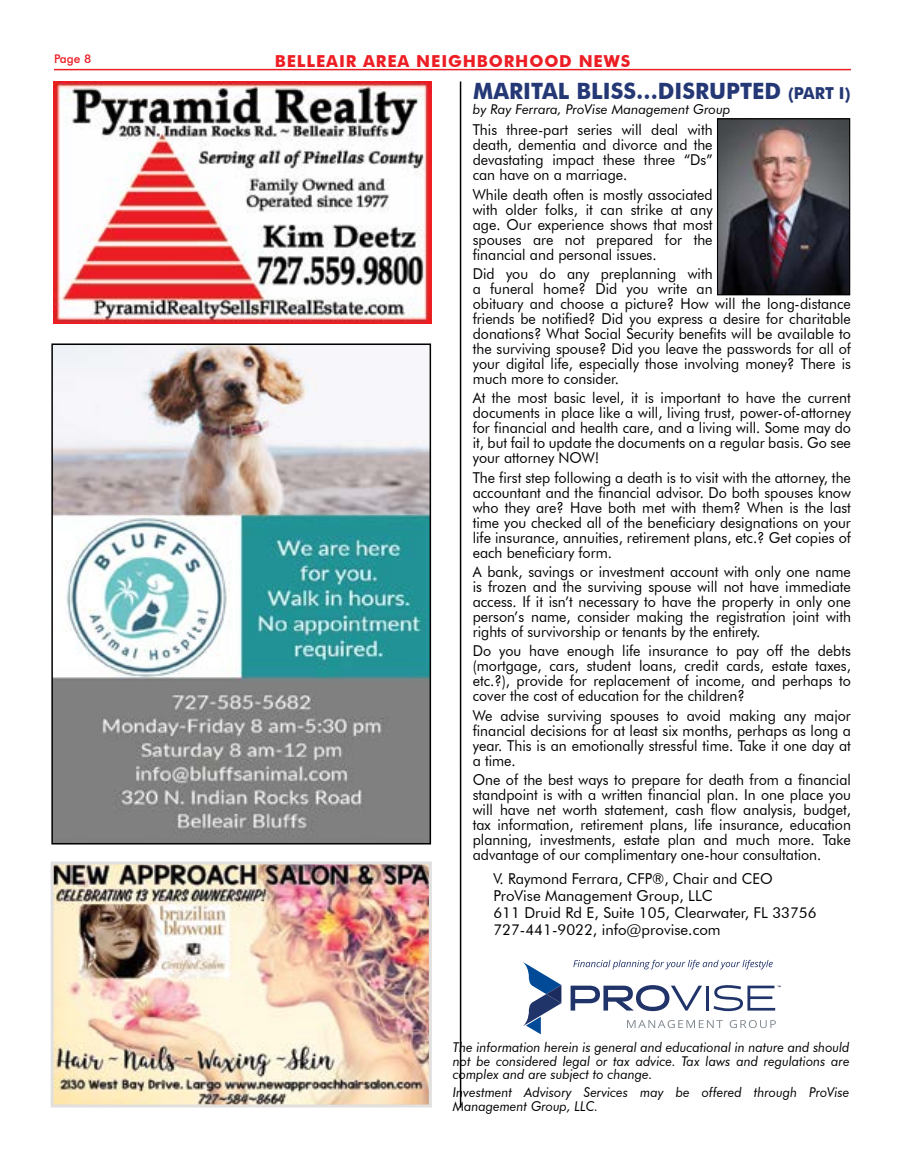
<style>
.page{position:relative;width:905px;height:1161px;background:#fff}
.page>*{position:absolute;margin:0;border:0;box-sizing:border-box;transform-origin:0 0}
.t1{font:700 22.5px "Futura BT";color:#253876}
.t2{font:700 16.5px "Futura BT";letter-spacing:.05em;color:#ed1d24}
.t3{font:15px/15px "Futura BT";color:#000;text-align:justify;scale:.95 1}
.t4{font:15px/17.1px "Futura BT";color:#000}
.t5{font:italic 13.5px/13.5px "Futura BT";color:#000;text-align:justify;scale:.96 1}
.t6{font:italic 13.5px "Futura BT";color:#000}
.t7{font:500 12px "Futura BT";color:#ed1d24}
.s1{font-size:16.5px}
</style>
<div class="page">
<hr style="left:54px;top:69px;width:796px;height:1px;background:#ed1d24">
<img style="left:54px;top:81px;width:378px;height:243px">
<hr style="left:460px;top:81px;width:1px;height:1026px;background:#000">
<svg style="left:573px;top:960px;width:199px;height:9px"></svg>
<svg style="left:627px;top:1020px;width:95px;height:8px"></svg>
<svg style="left:729px;top:1020px;width:46px;height:8px"></svg>
<svg style="left:570px;top:985px;width:132px;height:26px"></svg>
<hr style="left:706px;top:986px;width:3px;height:25px;background:#213469">
<svg style="left:523px;top:962px;width:38px;height:72px"></svg>
<svg style="left:713px;top:985px;width:67px;height:26px"></svg>
<img style="left:55px;top:865px;width:373px;height:238px">
<div style="left:51px;top:861px;width:381px;height:246px;border:3px solid #e2e0df"></div>
<img style="left:719px;top:120px;width:129px;height:173px">
<div style="left:717px;top:118px;width:133px;height:177px;border:1px solid #000"></div>
<img style="left:54px;top:346px;width:374px;height:496px">
<div style="left:51px;top:343px;width:380px;height:502px;border:2px solid #000"></div>
<p class="t7" style="left:54px;top:52px;width:39px">Page 8</p>
<p class="t2" style="left:275px;top:51px;width:357px">BELLEAIR AREA NEIGHBORHOOD NEWS</p>
<h1 class="t1" style="left:473px;top:77px;width:379px">MARITAL BLISS…DISRUPTED <span class="s1">(PART I)</span></h1>
<p class="t6" style="left:472px;top:101px;width:259px">by Ray Ferrara, ProVise Management Group</p>
<p class="t3" style="left:472px;top:122px;width:254px">This three-part series will deal with death, dementia and divorce and the devastating impact these three “Ds” can have on a marriage.</p>
<p class="t3" style="left:472px;top:187px;width:254px">While death often is mostly associated with older folks, it can strike at any age. Our experience shows that most spouses are not prepared for the financial and personal issues.</p>
<p class="t3" style="left:472px;top:266px;width:399px;text-align:left">Did you do any preplanning with<br>a funeral home? Did you write an<br>obituary and choose a picture? How will the long-distance friends be notified? Did you express a desire for charitable donations? What Social Security benefits will be available to the surviving spouse? Did you leave the passwords for all of your digital life, especially those involving money? There is much more to consider.</p>
<p class="t3" style="left:472px;top:390px;width:399px">At the most basic level, it is important to have the current documents in place like a will, living trust, power-of-attorney for financial and health care, and a living will. Some may do it, but fail to update the documents on a regular basis. Go see your attorney NOW!</p>
<p class="t3" style="left:472px;top:470px;width:399px">The first step following a death is to visit with the attorney, the accountant and the financial advisor. Do both spouses know who they are? Have both met with them? When is the last time you checked all of the beneficiary designations on your life insurance, annuities, retirement plans, etc.? Get copies of each beneficiary form.</p>
<p class="t3" style="left:472px;top:564px;width:399px">A bank, savings or investment account with only one name is frozen and the surviving spouse will not have immediate access. If it isn’t necessary to have the property in only one person’s name, consider making the registration joint with rights of survivorship or tenants by the entirety.</p>
<p class="t3" style="left:472px;top:643px;width:399px">Do you have enough life insurance to pay off the debts (mortgage, cars, student loans, credit cards, estate taxes, etc.?), provide for replacement of income, and perhaps to cover the cost of education for the children?</p>
<p class="t3" style="left:472px;top:708px;width:399px">We advise surviving spouses to avoid making any major financial decisions for at least six months, perhaps as long a year. This is an emotionally stressful time. Take it one day at a time.</p>
<p class="t3" style="left:472px;top:772px;width:399px">One of the best ways to prepare for death from a financial standpoint is with a written financial plan. In one place you will have net worth statement, cash flow analysis, budget, tax information, retirement plans, life insurance, education planning, investments, estate plan and much more. Take advantage of our complimentary one-hour consultation.</p>
<p class="t4" style="left:493px;top:870px;width:325px">V. Raymond Ferrara, CFP®, Chair and CEO ProVise Management Group, LLC<br>611 Druid Rd E, Suite 105, Clearwater, FL 33756<br>727-441-9022, info@provise.com</p>
<p class="t5" style="left:453px;top:1041px;width:415px">The information herein is general and educational in nature and should not be considered legal or tax advice. Tax laws and regulations are complex and are subject to change.</p>
<p class="t5" style="left:453px;top:1086px;width:414px">Investment Advisory Services may be offered through ProVise<br>Management Group, LLC.</p>
</div>
